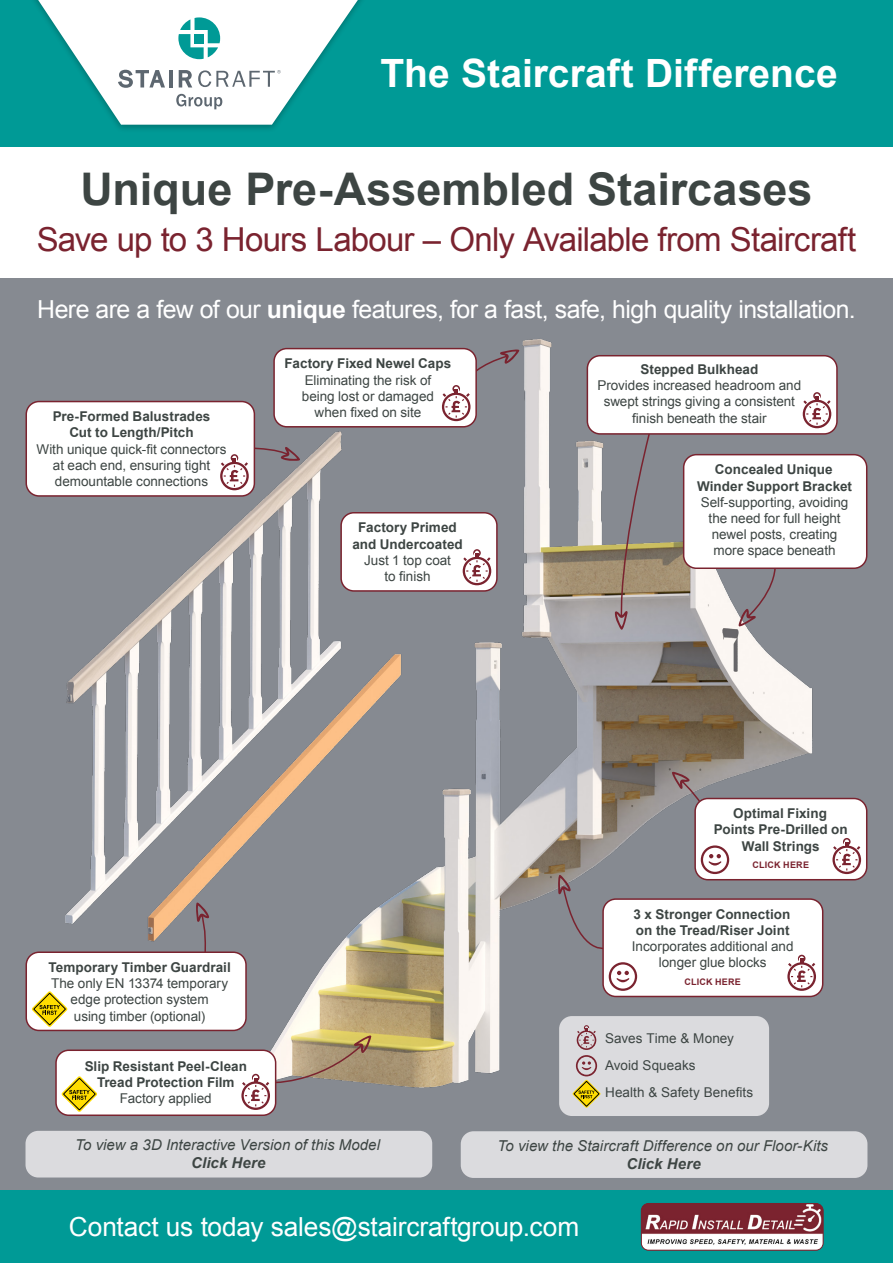
<style>
.page{position:relative;width:893px;height:1263px;background:#fff}
.page>*{position:absolute;margin:0;border:0;box-sizing:border-box;transform-origin:0 0}
.t1{font:700 45px "Arial";color:#3d4543}
.t2{font:700 39px "Arial";color:#fff}
.t3{font:33px "Arial";letter-spacing:-.025em;color:#7a232f}
.t4{font:26.25px "Arial";letter-spacing:-.005em;color:#fff}
.t5{font:24.75px "Arial";letter-spacing:-.025em;color:#fff}
.t6{font:italic 15px "Arial";letter-spacing:.005em;color:#3d4543}
.t7{font:italic 700 15px "Arial";letter-spacing:.01em;color:#3d4543}
.t8{font:13.5px/16.2px "Arial";letter-spacing:-.005em;color:#3d4543;text-align:center}
.t9{font:700 13.5px/16.2px "Arial";letter-spacing:.005em;color:#3d4543;text-align:center}
.t10{font:700 9px "Arial";letter-spacing:.025em;color:#7a232f}
.s1{font-weight:700}
</style>
<div class="page">
<div style="left:0;top:279px;width:893px;height:915px;background:#868a91"></div>
<img style="left:162px;top:339px;width:704px;height:773px">
<img style="left:25px;top:400px;width:373px;height:551px">
<div style="left:461px;top:1131px;width:406px;height:47px;background:#dbdbde;border-radius:13px"></div>
<div style="left:26px;top:1131px;width:406px;height:46px;background:#dbdbde;border-radius:13px"></div>
<div style="left:0;top:0;width:893px;height:147px;background:#009a96"></div>
<div style="left:19px;top:0;width:359px;height:133px;background:#000;opacity:.25"></div>
<svg style="left:38px;top:0;width:320px;height:125px"></svg>
<svg style="left:738px;top:569px;width:39px;height:57px"></svg>
<svg style="left:615px;top:435px;width:36px;height:195px"></svg>
<div style="left:587px;top:356px;width:250px;height:78px;background:#fff;border-radius:13px"></div>
<div style="left:587px;top:355px;width:251px;height:80px;border:2px solid #7a232f;border-radius:13px"></div>
<svg style="left:558px;top:875px;width:47px;height:79px"></svg>
<div style="left:274px;top:349px;width:202px;height:78px;background:#fff;border-radius:13px"></div>
<div style="left:273px;top:348px;width:204px;height:79px;border:2px solid #7a232f;border-radius:13px"></div>
<div style="left:26px;top:401px;width:228px;height:95px;background:#fff;border-radius:13px"></div>
<div style="left:26px;top:401px;width:229px;height:96px;border:2px solid #7a232f;border-radius:13px"></div>
<svg style="left:672px;top:772px;width:39px;height:54px"></svg>
<svg style="left:196px;top:902px;width:13px;height:49px"></svg>
<svg style="left:220px;top:462px;width:29px;height:28px"></svg>
<svg style="left:220px;top:445px;width:80px;height:42px"></svg>
<svg style="left:442px;top:393px;width:28px;height:28px"></svg>
<svg style="left:443px;top:349px;width:76px;height:69px"></svg>
<svg style="left:803px;top:400px;width:28px;height:28px"></svg>
<svg style="left:803px;top:392px;width:28px;height:33px"></svg>
<div style="left:0;top:1191px;width:893px;height:72px;background:#009a96"></div>
<svg style="left:641px;top:1203px;width:182px;height:47px;background:#a9787f"></svg>
<div style="left:641px;top:1203px;width:182px;height:47px;border:1px solid #7a232f;border-radius:7px"></div>
<div style="left:341px;top:513px;width:156px;height:78px;background:#fff;border-radius:13px"></div>
<div style="left:340px;top:512px;width:158px;height:80px;border:2px solid #7a232f;border-radius:13px"></div>
<svg style="left:463px;top:557px;width:28px;height:28px"></svg>
<svg style="left:463px;top:549px;width:27px;height:33px"></svg>
<div style="left:26px;top:952px;width:220px;height:78px;background:#fff;border-radius:13px"></div>
<div style="left:26px;top:951px;width:221px;height:80px;border:2px solid #7a232f;border-radius:13px"></div>
<svg style="left:32px;top:991px;width:36px;height:36px"></svg>
<div style="left:603px;top:899px;width:220px;height:97px;background:#fff;border-radius:13px"></div>
<div style="left:602px;top:898px;width:221px;height:99px;border:2px solid #7a232f;border-radius:13px"></div>
<svg style="left:787px;top:962px;width:29px;height:29px"></svg>
<svg style="left:788px;top:955px;width:27px;height:32px"></svg>
<svg style="left:609px;top:962px;width:28px;height:29px"></svg>
<div style="left:611px;top:964px;width:24px;height:24px;background:#fff;border-radius:50%"></div>
<svg style="left:617px;top:971px;width:12px;height:11px"></svg>
<div style="left:695px;top:798px;width:172px;height:82px;background:#fff;border-radius:13px"></div>
<div style="left:694px;top:798px;width:173px;height:82px;border:2px solid #7a232f;border-radius:13px"></div>
<svg style="left:832px;top:845px;width:29px;height:29px"></svg>
<svg style="left:835px;top:848px;width:24px;height:24px"></svg>
<svg style="left:833px;top:838px;width:27px;height:32px"></svg>
<svg style="left:701px;top:845px;width:28px;height:29px"></svg>
<div style="left:703px;top:848px;width:24px;height:24px;background:#fff;border-radius:50%"></div>
<svg style="left:709px;top:854px;width:12px;height:11px"></svg>
<div style="left:559px;top:1016px;width:210px;height:100px;background:#dbdbde;border-radius:13px"></div>
<svg style="left:577px;top:1030px;width:19px;height:20px"></svg>
<svg style="left:577px;top:1025px;width:19px;height:22px"></svg>
<svg style="left:576px;top:1055px;width:21px;height:21px"></svg>
<div style="left:578px;top:1057px;width:17px;height:18px;background:#dbdbde;border-radius:50%"></div>
<svg style="left:582px;top:1061px;width:9px;height:9px"></svg>
<svg style="left:572px;top:1080px;width:29px;height:28px"></svg>
<div style="left:56px;top:1050px;width:220px;height:65px;background:#fff;border-radius:13px"></div>
<div style="left:55px;top:1049px;width:221px;height:67px;border:2px solid #7a232f;border-radius:13px"></div>
<svg style="left:241px;top:1081px;width:29px;height:29px"></svg>
<svg style="left:242px;top:1035px;width:129px;height:71px"></svg>
<svg style="left:61px;top:1076px;width:36px;height:36px"></svg>
<div style="left:684px;top:455px;width:183px;height:113px;background:#fff;border-radius:13px"></div>
<div style="left:683px;top:454px;width:184px;height:115px;border:2px solid #7a232f;border-radius:13px"></div>
<h2 class="t2" style="left:381px;top:47px;width:459px">The Staircraft Difference</h2>
<h1 class="t1" style="left:80px;top:160px;width:734px">Unique Pre-Assembled Staircases</h1>
<h3 class="t3" style="left:37px;top:217px;width:821px">Save up to 3 Hours Labour – Only Available from Staircraft</h3>
<h3 class="t5" style="left:37px;top:292px;width:820px">Here are a few of our <span class="s1">unique</span> features, for a fast, safe, high quality installation.</h3>
<p class="t9" style="left:285px;top:356px;width:168px">Factory Fixed Newel Caps</p>
<p class="t8" style="left:302px;top:372px;width:134px;text-align:left">Eliminating the risk of being lost or damaged</p>
<p class="t9" style="left:53px;top:409px;width:159px">Pre-Formed Balustrades</p>
<p class="t8" style="left:315px;top:404px;width:108px">when fixed on site</p>
<p class="t9" style="left:69px;top:425px;width:126px">Cut to Length/Pitch</p>
<p class="t8" style="left:37px;top:441px;width:191px">With unique quick-fit connectors at each end, ensuring tight demountable connections</p>
<p class="t9" style="left:352px;top:520px;width:112px">Factory Primed and Undercoated</p>
<p class="t8" style="left:364px;top:552px;width:88px">Just 1 top coat to finish</p>
<p class="t9" style="left:640px;top:362px;width:119px">Stepped Bulkhead</p>
<p class="t8" style="left:597px;top:377px;width:205px">Provides increased headroom and swept strings giving a consistent finish beneath the stair</p>
<p class="t9" style="left:697px;top:462px;width:156px">Concealed Unique<br>Winder Support Bracket</p>
<p class="t8" style="left:701px;top:494px;width:149px">Self-supporting, avoiding the need for full height newel posts, creating more space beneath</p>
<p class="t9" style="left:49px;top:959px;width:184px">Temporary Timber Guardrail</p>
<p class="t8" style="left:51px;top:975px;width:179px">The only EN 13374 temporary edge protection system<br>using timber (optional)</p>
<p class="t9" style="left:85px;top:1058px;width:164px">Slip Resistant Peel-Clean<br>Tread Protection Film</p>
<p class="t8" style="left:120px;top:1090px;width:93px">Factory applied</p>
<p class="t6" style="left:75px;top:1135px;width:306px">To view a 3D Interactive Version of this Model</p>
<p class="t7" style="left:191px;top:1153px;width:76px">Click Here</p>
<p class="t9" style="left:714px;top:806px;width:135px">Optimal Fixing<br>Points Pre-Drilled on<br>Wall Strings</p>
<p class="t10" style="left:752px;top:859px;width:58px">CLICK HERE</p>
<p class="t9" style="left:634px;top:906px;width:158px;text-align:left">3 x Stronger Connection on the Tread/Riser Joint</p>
<p class="t8" style="left:632px;top:938px;width:163px">Incorporates additional and longer glue blocks</p>
<p class="t10" style="left:684px;top:976px;width:58px">CLICK HERE</p>
<p class="t8" style="left:605px;top:1024px;width:150px;line-height:27.2px;text-align:left">Saves Time &amp; Money<br>Avoid Squeaks<br>Health &amp; Safety Benefits</p>
<p class="t6" style="left:497px;top:1136px;width:332px">To view the Staircraft Difference on our Floor-Kits</p>
<p class="t7" style="left:626px;top:1154px;width:76px">Click Here</p>
<h3 class="t4" style="left:69px;top:1209px;width:512px">Contact us today sales@staircraftgroup.com</h3>
</div>
